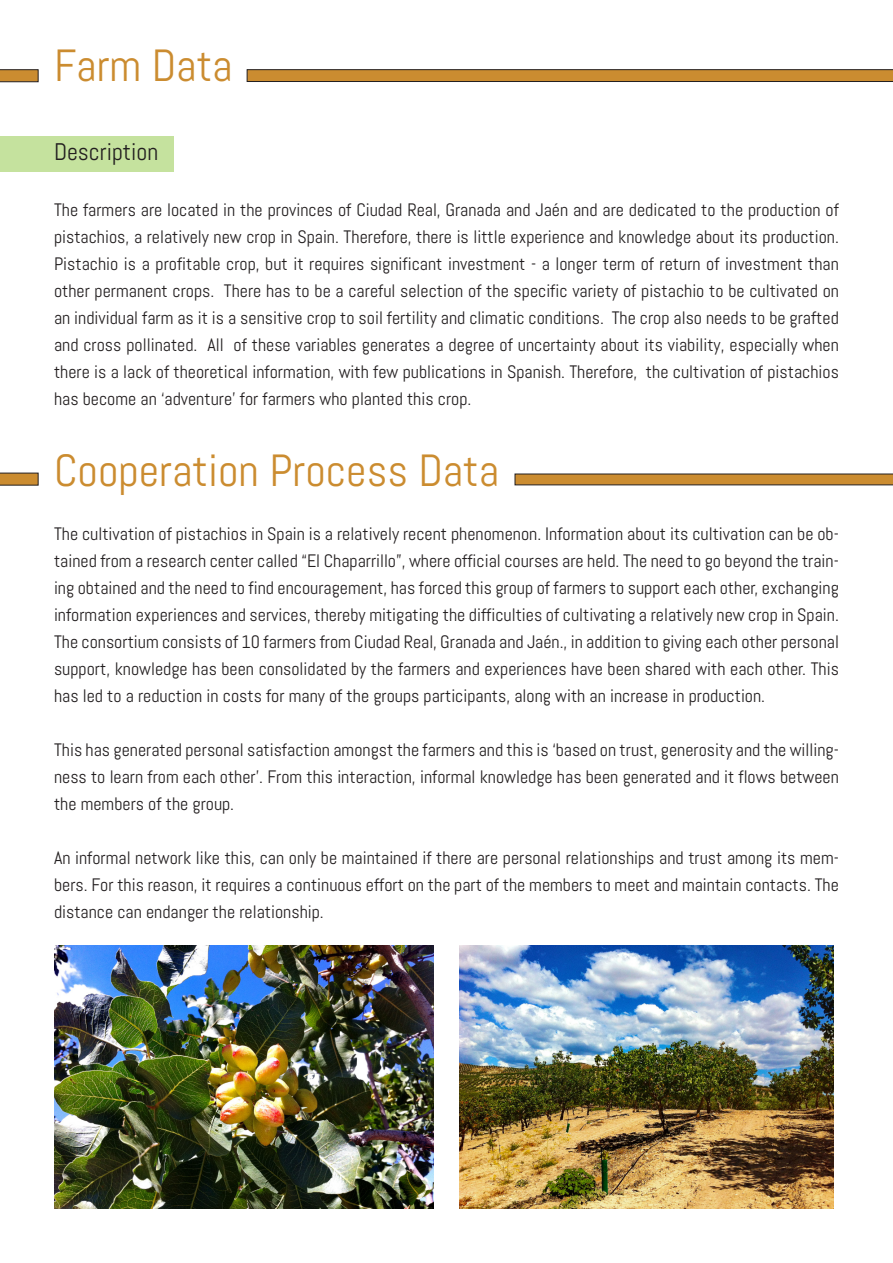
<style>
.page{position:relative;width:893px;height:1263px;background:#fff}
.page>*{position:absolute;margin:0;border:0;box-sizing:border-box;transform-origin:0 0}
.t1{font:45px "Abel";color:#cb8c30}
.t2{font:24px "Abel";color:#231f20}
.t3{font:18px/27px "Abel";color:#231f20;text-align:justify}
</style>
<div class="page">
<svg style="left:246px;top:69px;width:647px;height:13px;background:#b17c2f"></svg>
<svg style="left:0;top:69px;width:39px;height:14px"></svg>
<div style="left:0;top:136px;width:174px;height:36px;background:#c5e29e"></div>
<svg style="left:514px;top:473px;width:379px;height:13px;background:#b5853f"></svg>
<svg style="left:0;top:472px;width:39px;height:14px"></svg>
<img style="left:54px;top:945px;width:380px;height:264px">
<img style="left:459px;top:945px;width:375px;height:264px">
<p class="t1" style="left:54px;top:37px;width:180px">Farm Data</p>
<p class="t2" style="left:54px;top:137px;width:106px">Description</p>
<p class="t3" style="left:54px;top:196px;width:786px">The farmers are located in the provinces of Ciudad Real, Granada and Jaén and are dedicated to the production of pistachios, a relatively new crop in Spain. Therefore, there is little experience and knowledge about its production.<br>Pistachio is a profitable crop, but it requires significant investment - a longer term of return of investment than other permanent crops. There has to be a careful selection of the specific variety of pistachio to be cultivated on an individual farm as it is a sensitive crop to soil fertility and climatic conditions. The crop also needs to be grafted and cross pollinated. All of these variables generates a degree of uncertainty about its viability, especially when there is a lack of theoretical information, with few publications in Spanish. Therefore, the cultivation of pistachios has become an ‘adventure’ for farmers who planted this crop.</p>
<p class="t1" style="left:54px;top:442px;width:447px">Cooperation Process Data</p>
<p class="t3" style="left:54px;top:520px;width:786px">The cultivation of pistachios in Spain is a relatively recent phenomenon. Information about its cultivation can be ob&shy;tained from a research center called “El Chaparrillo”, where official courses are held. The need to go beyond the train&shy;ing obtained and the need to find encouragement, has forced this group of farmers to support each other, exchanging information experiences and services, thereby mitigating the difficulties of cultivating a relatively new crop in Spain.</p>
<p class="t3" style="left:54px;top:628px;width:786px">The consortium consists of 10 farmers from Ciudad Real, Granada and Jaén., in addition to giving each other personal support, knowledge has been consolidated by the farmers and experiences have been shared with each other. This has led to a reduction in costs for many of the groups participants, along with an increase in production.</p>
<p class="t3" style="left:54px;top:736px;width:786px">This has generated personal satisfaction amongst the farmers and this is ‘based on trust, generosity and the willing&shy;ness to learn from each other’. From this interaction, informal knowledge has been generated and it flows between the members of the group.</p>
<p class="t3" style="left:54px;top:844px;width:786px">An informal network like this, can only be maintained if there are personal relationships and trust among its mem&shy;bers. For this reason, it requires a continuous effort on the part of the members to meet and maintain contacts. The distance can endanger the relationship.</p>
</div>
